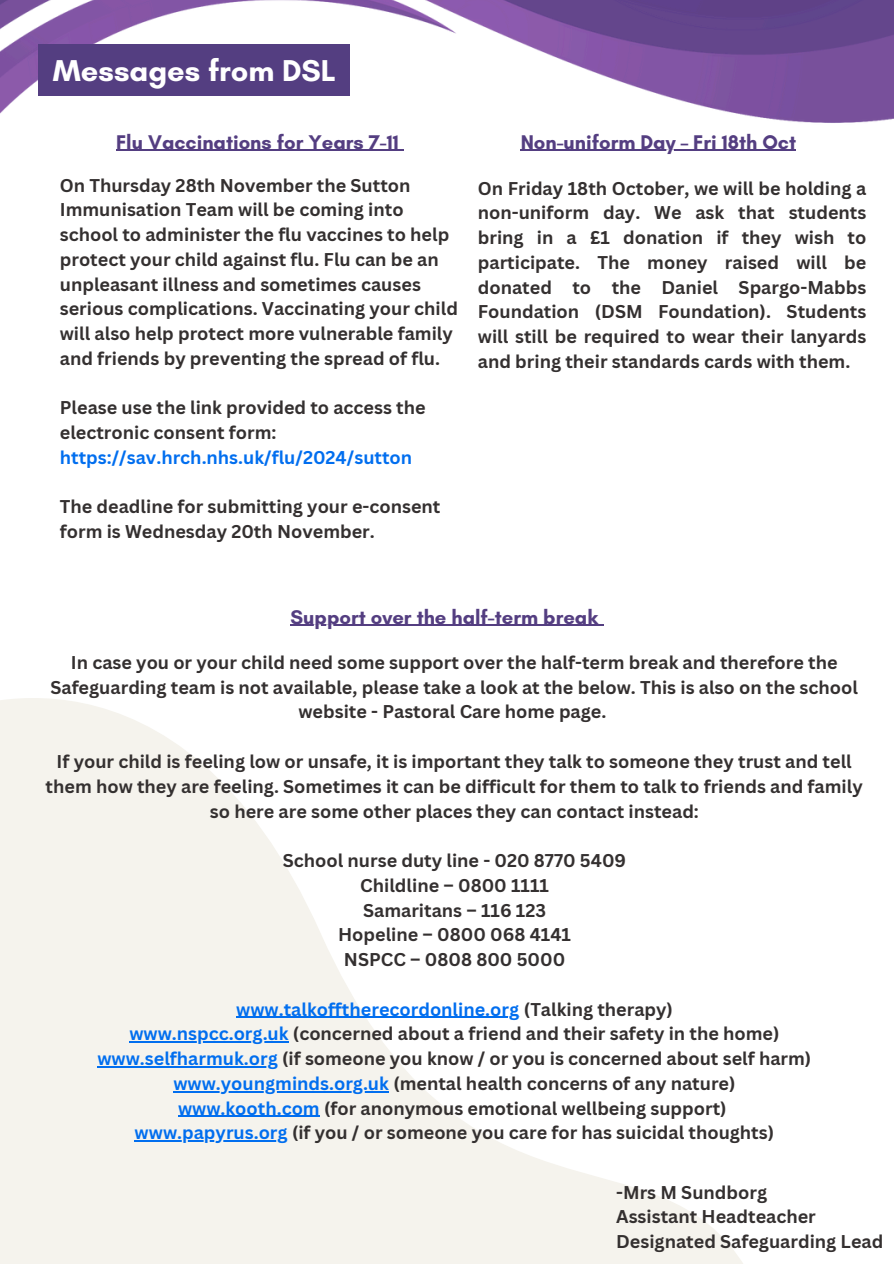
<style>
.page{position:relative;width:894px;height:1264px;background:#fff}
.page>*{position:absolute;margin:0;border:0;box-sizing:border-box;transform-origin:0 0}
.t1{font:700 30.75px "Glacial Indifference";color:#fff}
.t2{font:700 20.25px "Glacial Indifference";color:#543e81}
.t3{font:700 18px/24.8px "Canva Sans";color:#343030}
.t4{font:700 18px "Canva Sans";color:#016eef}
.s1{color:#343030}
.s2{color:#016eef}
</style>
<div class="page">
<svg style="left:0;top:624px;width:743px;height:639px"></svg>
<img style="left:0;top:0;width:893px;height:150px">
<div style="left:39px;top:45px;width:311px;height:51px;background:#543e81"></div>
<hr style="left:520px;top:150px;width:276px;height:1px;background:#543e81">
<hr style="left:290px;top:625px;width:308px;height:1px;background:#543e81">
<hr style="left:116px;top:150px;width:283px;height:1px;background:#543e81">
<hr style="left:236px;top:1016px;width:283px;height:1px;background:#016eef">
<hr style="left:129px;top:1041px;width:160px;height:1px;background:#016eef">
<hr style="left:97px;top:1066px;width:181px;height:1px;background:#016eef">
<hr style="left:173px;top:1090px;width:216px;height:2px;background:#016eef">
<hr style="left:178px;top:1115px;width:142px;height:1px;background:#016eef">
<hr style="left:135px;top:1140px;width:153px;height:1px;background:#016eef">
<h1 class="t1" style="left:53px;top:52px;width:284px">Messages from DSL</h1>
<h2 class="t2" style="left:116px;top:129px;width:284px">Flu Vaccinations for Years 7-11</h2>
<p class="t3" style="left:60px;top:172px;width:399px">On Thursday 28th November the Sutton Immunisation Team will be coming into school to administer the flu vaccines to help protect your child against flu. Flu can be an unpleasant illness and sometimes causes serious complications. Vaccinating your child will also help protect more vulnerable family and friends by preventing the spread of flu.</p>
<p class="t3" style="left:60px;top:395px;width:367px">Please use the link provided to access the electronic consent form:</p>
<p class="t4" style="left:60px;top:444px;width:354px">https://sav.hrch.nhs.uk/flu/2024/sutton</p>
<p class="t3" style="left:60px;top:494px;width:382px">The deadline for submitting your e-consent form is Wednesday 20th November.</p>
<h2 class="t2" style="left:520px;top:129px;width:277px">Non-uniform Day – Fri 18th Oct</h2>
<h2 class="t3" style="left:477px;top:175px;width:390px;text-align:justify">On Friday 18th October, we will be holding a non-uniform day. We ask that students bring in a £1 donation if they wish to participate. The money raised will be donated to the Daniel Spargo-Mabbs Foundation (DSM Foundation). Students will still be required to wear their lanyards and bring their standards cards with them.</h2>
<p class="t2" style="left:290px;top:604px;width:309px">Support over the half-term break</p>
<p class="t3" style="left:50px;top:649px;width:808px;text-align:center">In case you or your child need some support over the half-term break and therefore the<br>Safeguarding team is not available, please take a look at the below. This is also on the school website - Pastoral Care home page.</p>
<p class="t3" style="left:46px;top:748px;width:818px;text-align:center">If your child is feeling low or unsafe, it is important they talk to someone they trust and tell them how they are feeling. Sometimes it can be difficult for them to talk to friends and family so here are some other places they can contact instead:</p>
<p class="t3" style="left:283px;top:847px;width:345px">School nurse duty line - 020 8770 5409</p>
<p class="t3" style="left:360px;top:872px;width:190px">Childline – 0800 1111</p>
<p class="t3" style="left:363px;top:897px;width:184px">Samaritans – 116 123</p>
<p class="t3" style="left:338px;top:922px;width:234px">Hopeline – 0800 068 4141</p>
<p class="t3" style="left:344px;top:946px;width:223px">NSPCC – 0808 800 5000</p>
<p class="t4" style="left:236px;top:996px;width:438px">www.talkofftherecordonline.org <span class="s1">(Talking therapy)</span></p>
<p class="t3" style="left:129px;top:1021px;width:651px"><span class="s2">www.nspcc.org.uk</span> (concerned about a friend and their safety in the home)</p>
<p class="t3" style="left:97px;top:1045px;width:715px"><span class="s2">www.selfharmuk.org</span> (if someone you know / or you is concerned about self harm)</p>
<p class="t3" style="left:173px;top:1070px;width:563px"><span class="s2">www.youngminds.org.uk</span> (mental health concerns of any nature)</p>
<p class="t3" style="left:178px;top:1095px;width:550px"><span class="s2">www.kooth.com</span> (for anonymous emotional wellbeing support)</p>
<p class="t3" style="left:135px;top:1120px;width:640px"><span class="s2">www.papyrus.org</span> (if you / or someone you care for has suicidal thoughts)</p>
<p class="t3" style="left:616px;top:1179px;width:152px">-Mrs M Sundborg</p>
<p class="t3" style="left:616px;top:1203px;width:201px">Assistant Headteacher</p>
<p class="t3" style="left:616px;top:1228px;width:269px">Designated Safeguarding Lead</p>
</div>
